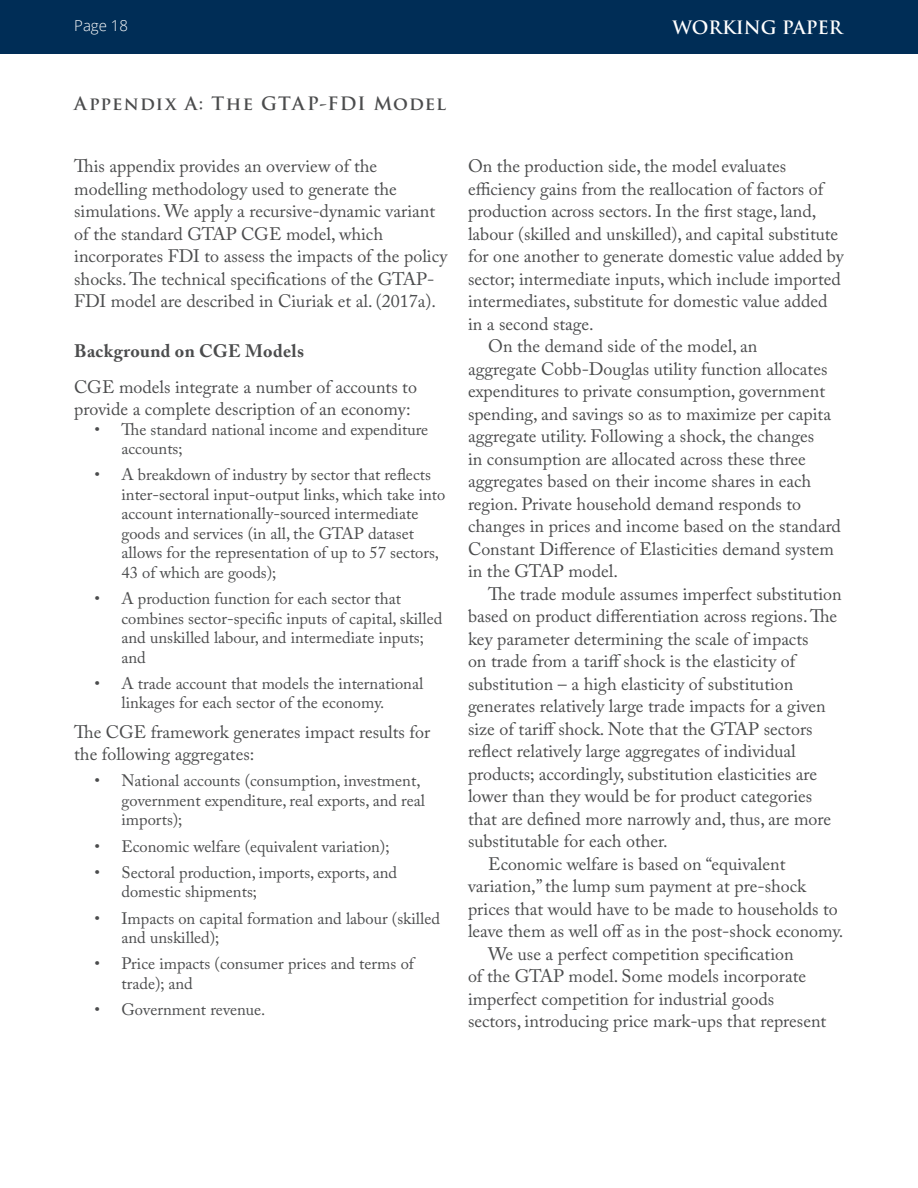
<style>
.page{position:relative;width:918px;height:1188px;background:#fff}
.page>*{position:absolute;margin:0;border:0;box-sizing:border-box;transform-origin:0 0}
.Body_Copy{font:18px/22.5px "Adobe Caslon Pro";color:#4b4c4d}
.Level_One_Head{font:700 18px "Trajan Pro";letter-spacing:.065em;color:#4b4c4d}
.Level_Two_Head{font:700 18px "Adobe Caslon Pro";letter-spacing:.02em;color:#4b4c4d}
.t1{font:700 18px "Trajan Pro";color:#fff}
.bullet{font:16.5px/19.5px "Adobe Caslon Pro";color:#4b4c4d}
.t2{font:300 15px "Open Sans";color:#fff}
</style>
<div class="page">
<div style="left:0;top:0;width:918px;height:54px;background:#002d56"></div>
<p class="t2" style="left:74px;top:16px;width:55px">Page 18</p>
<p class="t1" style="left:672px;top:16px;width:172px">WORKING PAPER</p>
<p class="Level_One_Head" style="left:74px;top:92px;width:373px">Appendix A: The GTAP-FDI Model</p>
<p class="Body_Copy" style="left:74px;top:155px;width:375px">This appendix provides an overview of the modelling methodology used to generate the simulations. We apply a recursive-dynamic variant of the standard GTAP CGE model, which incorporates FDI to assess the impacts of the policy shocks. The technical specifications of the GTAP-FDI model are described in Ciuriak et al. (2017a).</p>
<p class="Level_Two_Head" style="left:74px;top:340px;width:231px">Background on CGE Models</p>
<p class="Body_Copy" style="left:74px;top:375px;width:344px">CGE models integrate a number of accounts to provide a complete description of an economy:</p>
<p class="bullet" style="left:122px;top:419px;width:308px;text-indent:-27px">• The standard national income and expenditure accounts;</p>
<p class="bullet" style="left:122px;top:465px;width:325px;text-indent:-27px">• A breakdown of industry by sector that reflects inter-sectoral input-output links, which take into account internationally-sourced intermediate goods and services (in all, the GTAP dataset allows for the representation of up to 57 sectors, 43 of which are goods);</p>
<p class="bullet" style="left:122px;top:589px;width:322px;text-indent:-27px">• A production function for each sector that combines sector-specific inputs of capital, skilled and unskilled labour, and intermediate inputs; and</p>
<p class="bullet" style="left:122px;top:674px;width:303px;text-indent:-27px">• A trade account that models the international linkages for each sector of the economy.</p>
<p class="Body_Copy" style="left:74px;top:720px;width:358px">The CGE framework generates impact results for the following aggregates:</p>
<p class="bullet" style="left:122px;top:771px;width:305px;text-indent:-27px">• National accounts (consumption, investment, government expenditure, real exports, and real imports);</p>
<p class="bullet" style="left:94px;top:836px;width:297px">• Economic welfare (equivalent variation);</p>
<p class="bullet" style="left:122px;top:863px;width:277px;text-indent:-27px">• Sectoral production, imports, exports, and domestic shipments;</p>
<p class="bullet" style="left:122px;top:908px;width:320px;text-indent:-27px">• Impacts on capital formation and labour (skilled and unskilled);</p>
<p class="bullet" style="left:122px;top:954px;width:294px;text-indent:-27px">• Price impacts (consumer prices and terms of trade); and</p>
<p class="bullet" style="left:94px;top:1000px;width:172px">• Government revenue.</p>
<p class="Body_Copy" style="left:468px;top:155px;width:377px">On the production side, the model evaluates efficiency gains from the reallocation of factors of production across sectors. In the first stage, land, labour (skilled and unskilled), and capital substitute for one another to generate domestic value added by sector; intermediate inputs, which include imported intermediates, substitute for domestic value added in a second stage.</p>
<p class="Body_Copy" style="left:468px;top:335px;width:375px;text-indent:20px">On the demand side of the model, an<br>aggregate Cobb-Douglas utility function allocates expenditures to private consumption, government spending, and savings so as to maximize per capita aggregate utility. Following a shock, the changes<br>in consumption are allocated across these three aggregates based on their income shares in each region. Private household demand responds to changes in prices and income based on the standard Constant Difference of Elasticities demand system in the GTAP model.</p>
<p class="Body_Copy" style="left:468px;top:582px;width:375px;text-indent:20px">The trade module assumes imperfect substitution based on product differentiation across regions. The key parameter determining the scale of impacts<br>on trade from a tariff shock is the elasticity of substitution – a high elasticity of substitution generates relatively large trade impacts for a given size of tariff shock. Note that the GTAP sectors reflect relatively large aggregates of individual products; accordingly, substitution elasticities are lower than they would be for product categories that are defined more narrowly and, thus, are more substitutable for each other.</p>
<p class="Body_Copy" style="left:468px;top:852px;width:377px;text-indent:20px">Economic welfare is based on “equivalent variation,” the lump sum payment at pre-shock prices that would have to be made to households to leave them as well off as in the post-shock economy.</p>
<p class="Body_Copy" style="left:468px;top:942px;width:360px;text-indent:20px">We use a perfect competition specification<br>of the GTAP model. Some models incorporate imperfect competition for industrial goods sectors, introducing price mark-ups that represent</p>
</div>
